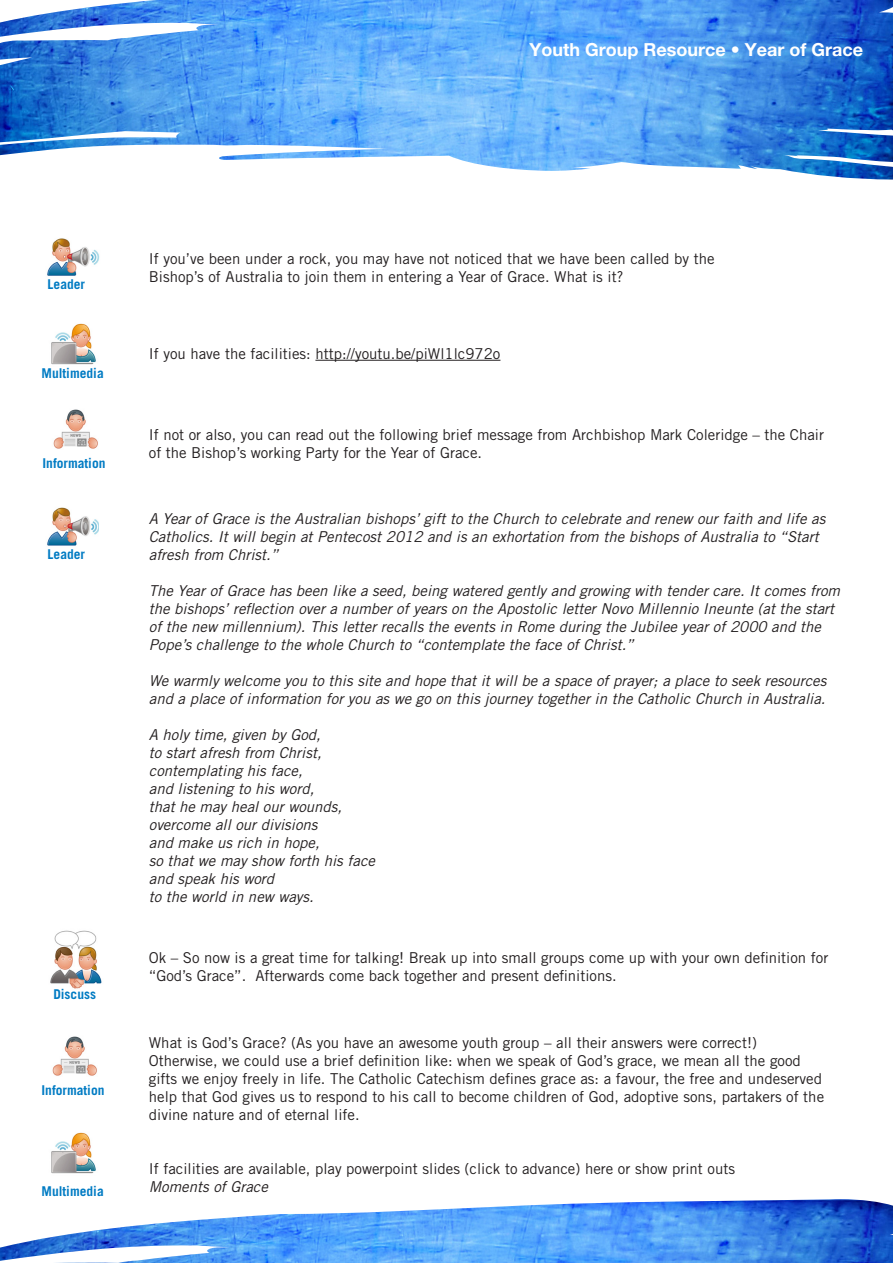
<style>
.page{position:relative;width:893px;height:1263px;background:#fff}
.page>*{position:absolute;margin:0;border:0;box-sizing:border-box;transform-origin:0 0}
.t1{font:700 18px "Helvetica Neue";color:#fff}
.t2{font:italic 15px/18px "Trade Gothic LT Std";color:#231f20}
.t3{font:15px/18px "Trade Gothic LT Std";color:#231f20}
.t4{font:700 13.5px "Trade Gothic LT Std";color:#007bc3}
</style>
<div class="page">
<img style="left:0;top:0;width:893px;height:180px">
<img style="left:0;top:1199px;width:893px;height:64px">
<img style="left:53px;top:409px;width:45px;height:40px">
<img style="left:51px;top:323px;width:45px;height:42px">
<img style="left:50px;top:930px;width:52px;height:59px">
<img style="left:47px;top:238px;width:53px;height:38px">
<hr style="left:315px;top:360px;width:185px;height:1px;background:#231f20">
<img style="left:47px;top:507px;width:52px;height:39px">
<img style="left:52px;top:1036px;width:45px;height:40px">
<img style="left:51px;top:1132px;width:45px;height:42px">
<p class="t1" style="left:529px;top:38px;width:335px">Youth Group Resource • Year of Grace</p>
<p class="t4" style="left:48px;top:276px;width:39px">Leader</p>
<p class="t4" style="left:42px;top:365px;width:64px">Multimedia</p>
<p class="t4" style="left:43px;top:455px;width:65px">Information</p>
<p class="t4" style="left:48px;top:545px;width:39px">Leader</p>
<p class="t4" style="left:53px;top:985px;width:44px">Discuss</p>
<p class="t4" style="left:42px;top:1082px;width:65px">Information</p>
<p class="t4" style="left:42px;top:1183px;width:64px">Multimedia</p>
<p class="t3" style="left:149px;top:250px;width:567px">If you’ve been under a rock, you may have not noticed that we have been called by the<br>Bishop’s of Australia to join them in entering a Year of Grace. What is it?</p>
<p class="t3" style="left:149px;top:344px;width:353px">If you have the facilities: http://youtu.be/piWl1lc972o</p>
<p class="t3" style="left:149px;top:426px;width:677px">If not or also, you can read out the following brief message from Archbishop Mark Coleridge – the Chair of the Bishop’s working Party for the Year of Grace.</p>
<p class="t2" style="left:149px;top:510px;width:678px">A Year of Grace is the Australian bishops’ gift to the Church to celebrate and renew our faith and life as<br>Catholics. It will begin at Pentecost 2012 and is an exhortation from the bishops of Australia to “Start afresh from Christ.”</p>
<p class="t2" style="left:149px;top:582px;width:693px">The Year of Grace has been like a seed, being watered gently and growing with tender care. It comes from the bishops’ reflection over a number of years on the Apostolic letter Novo Millennio Ineunte (at the start of the new millennium). This letter recalls the events in Rome during the Jubilee year of 2000 and the Pope’s challenge to the whole Church to “contemplate the face of Christ.”</p>
<p class="t2" style="left:149px;top:672px;width:679px">We warmly welcome you to this site and hope that it will be a space of prayer; a place to seek resources and a place of information for you as we go on this journey together in the Catholic Church in Australia.</p>
<p class="t2" style="left:149px;top:726px;width:174px">A holy time, given by God,</p>
<p class="t2" style="left:149px;top:744px;width:174px">to start afresh from Christ,</p>
<p class="t2" style="left:149px;top:762px;width:155px">contemplating his face,</p>
<p class="t2" style="left:149px;top:780px;width:167px">and listening to his word,</p>
<p class="t2" style="left:149px;top:798px;width:195px">that he may heal our wounds,</p>
<p class="t2" style="left:149px;top:816px;width:170px">overcome all our divisions</p>
<p class="t2" style="left:149px;top:834px;width:172px">and make us rich in hope,</p>
<p class="t2" style="left:149px;top:852px;width:228px">so that we may show forth his face</p>
<p class="t2" style="left:149px;top:870px;width:127px">and speak his word</p>
<p class="t2" style="left:149px;top:888px;width:166px">to the world in new ways.</p>
<p class="t3" style="left:149px;top:949px;width:681px">Ok – So now is a great time for talking! Break up into small groups come up with your own definition for “God’s Grace”. Afterwards come back together and present definitions.</p>
<p class="t3" style="left:149px;top:1033px;width:677px">What is God’s Grace? (As you have an awesome youth group – all their answers were correct!)<br>Otherwise, we could use a brief definition like: when we speak of God’s grace, we mean all the good gifts we enjoy freely in life. The Catholic Catechism defines grace as: a favour, the free and undeserved help that God gives us to respond to his call to become children of God, adoptive sons, partakers of the divine nature and of eternal life.</p>
<p class="t3" style="left:149px;top:1159px;width:588px">If facilities are available, play powerpoint slides (click to advance) here or show print outs</p>
<p class="t2" style="left:149px;top:1178px;width:121px">Moments of Grace</p>
</div>
